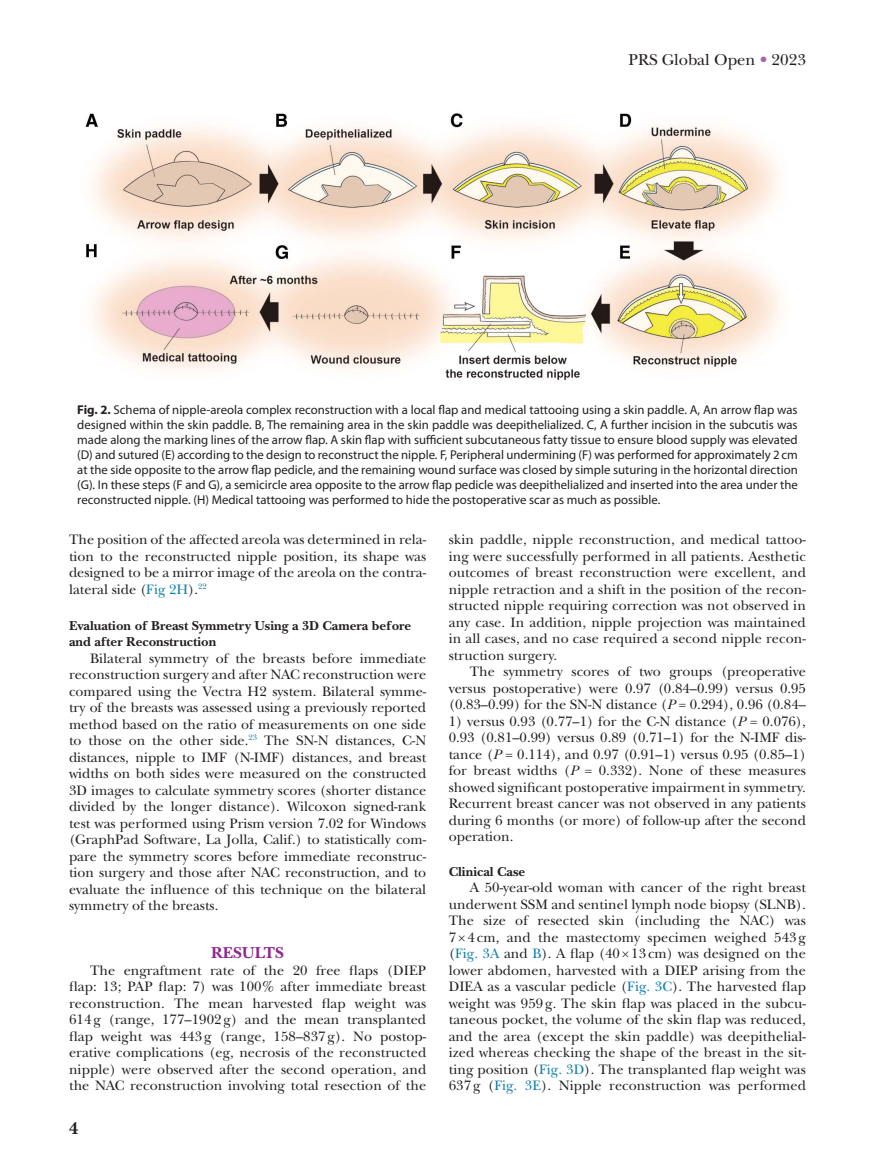
<style>
.page{position:relative;width:878px;height:1175px;background:#fff}
.page>*{position:absolute;margin:0;border:0;box-sizing:border-box;transform-origin:0 0}
.t1{font:700 18px "New Baskerville Std";color:#231f20}
.t2{font:16.5px "New Baskerville Std";color:#231f20}
.t3{font:700 16.5px "New Baskerville Std";color:#8f278f}
.t4{font:14.25px/16.5px "New Baskerville Std";color:#231f20;text-align:justify}
.t5{font:700 13.5px/16.5px "New Baskerville Std";color:#231f20}
.t6{font:12.75px/15px "Myriad Pro";color:#231f20;text-align:justify}
.s1{color:#a866aa}
.s2{font-weight:700}
.s3{color:#0f7eac}
.s4{font-style:italic}
</style>
<div class="page">
<img style="left:85px;top:113px;width:696px;height:268px">
<p class="t2" style="left:628px;top:50px;width:179px">PRS Global Open <span class="s1">•</span> 2023</p>
<p class="t6" style="left:77px;top:402px;width:722px"><span class="s2">Fig. 2.</span> Schema of nipple-areola complex reconstruction with a local flap and medical tattooing using a skin paddle. A, An arrow flap was designed within the skin paddle. B, The remaining area in the skin paddle was deepithelialized. C, A further incision in the subcutis was made along the marking lines of the arrow flap. A skin flap with sufficient subcutaneous fatty tissue to ensure blood supply was elevated (D) and sutured (E) according to the design to reconstruct the nipple. F, Peripheral undermining (F) was performed for approximately 2cm at the side opposite to the arrow flap pedicle, and the remaining wound surface was closed by simple suturing in the horizontal direction (G). I n these steps (F and G), a semicircle area opposite to the arrow flap pedicle was deepithelialized and inserted into the area under the reconstructed nipple. (H) Medical tattooing was performed to hide the postoperative scar as much as possible.</p>
<p class="t4" style="left:69px;top:531px;width:359px">The position of the affected areola was determined in rela&shy;tion to the reconstructed nipple position, its shape was designed to be a mirror image of the areola on the contra&shy;lateral side (<span class="s3">Fig 2H</span>).<sup>22</sup></p>
<p class="t5" style="left:69px;top:617px;width:344px">Evaluation of Breast Symmetry Using a 3D Camera before and after Reconstruction</p>
<p class="t4" style="left:69px;top:650px;width:359px;text-indent:21px">Bilateral symmetry of the breasts before immediate reconstruction surgery and after NAC reconstruction were compared using the Vectra H2 system. Bilateral symme&shy;try of the breasts was assessed using a previously reported method based on the ratio of measurements on one side to those on the other side.<sup>23</sup> The SN-N distances, C-N distances, nipple to IMF (N-IMF) distances, and breast widths on both sides were measured on the constructed 3D images to calculate symmetry scores (shorter distance divided by the longer distance). Wilcoxon signed-rank test was performed using Prism version 7.02 for Windows (GraphPad Software, La Jolla, Calif.) to statistically com&shy;pare the symmetry scores before immediate reconstruc&shy;tion surgery and those after NAC reconstruction, and to evaluate the influence of this technique on the bilateral symmetry of the breasts.</p>
<p class="t3" style="left:211px;top:943px;width:74px">RESULTS</p>
<p class="t4" style="left:69px;top:962px;width:359px;text-indent:21px">The engraftment rate of the 20 free flaps (DIEP flap: 13; PAP flap: 7) was 100% after immediate breast reconstruction. The mean harvested flap weight was 614 g (range, 177–1902 g) and the mean transplanted flap weight was 443 g (range, 158–837 g). No postop&shy;erative complications (eg, necrosis of the reconstructed nipple) were observed after the second operation, and the NAC reconstruction involving total resection of the</p>
<p class="t1" style="left:69px;top:1118px;width:11px">4</p>
<p class="t4" style="left:449px;top:531px;width:359px">skin paddle, nipple reconstruction, and medical tattoo&shy;ing were successfully performed in all patients. Aesthetic outcomes of breast reconstruction were excellent, and nipple retraction and a shift in the position of the recon&shy;structed nipple requiring correction was not observed in any case. In addition, nipple projection was maintained in all cases, and no case required a second nipple recon&shy;struction surgery.</p>
<p class="t4" style="left:449px;top:663px;width:359px;text-indent:21px">The symmetry scores of two groups (preoperative versus postoperative) were 0.97 (0.84–0.99) versus 0.95 (0.83–0.99) for the SN-N distance (<span class="s4">P</span> = 0.294), 0.96 (0.84–</p>
<p class="t4" style="left:449px;top:713px;width:359px">1) versus 0.93 (0.77–1) for the C-N distance (<span class="s4">P</span> = 0.076), 0.93 (0.81–0.99) versus 0.89 (0.71–1) for the N-IMF dis&shy;tance (<span class="s4">P</span> = 0.114), and 0.97 (0.91–1) versus 0.95 (0.85–1) for breast widths (<span class="s4">P</span> = 0.332). None of these measures showed significant postoperative impairment in symmetry.<br>Recurrent breast cancer was not observed in any patients during 6 months (or more) of follow-up after the second operation.</p>
<p class="t5" style="left:448px;top:863px;width:78px">Clinical Case</p>
<p class="t4" style="left:448px;top:879px;width:359px;text-indent:21px">A 50-year-old woman with cancer of the right breast underwent SSM and sentinel lymph node biopsy (SLNB).<br>The size of resected skin (including the NAC) was 7 × 4 cm, and the mastectomy specimen weighed 543 g (<span class="s3">Fig. 3A</span> and <span class="s3">B</span>). A flap (40 × 13 cm) was designed on the lower abdomen, harvested with a DIEP arising from the DIEA as a vascular pedicle (<span class="s3">Fig. 3C</span>). The harvested flap weight was 959 g. The skin flap was placed in the subcu&shy;taneous pocket, the volume of the skin flap was reduced, and the area (except the skin paddle) was deepithelial&shy;ized whereas checking the shape of the breast in the sit&shy;ting position (<span class="s3">Fig. 3D</span>). The transplanted flap weight was 637 g (<span class="s3">Fig. 3E</span>). Nipple reconstruction was performed</p>
</div>
